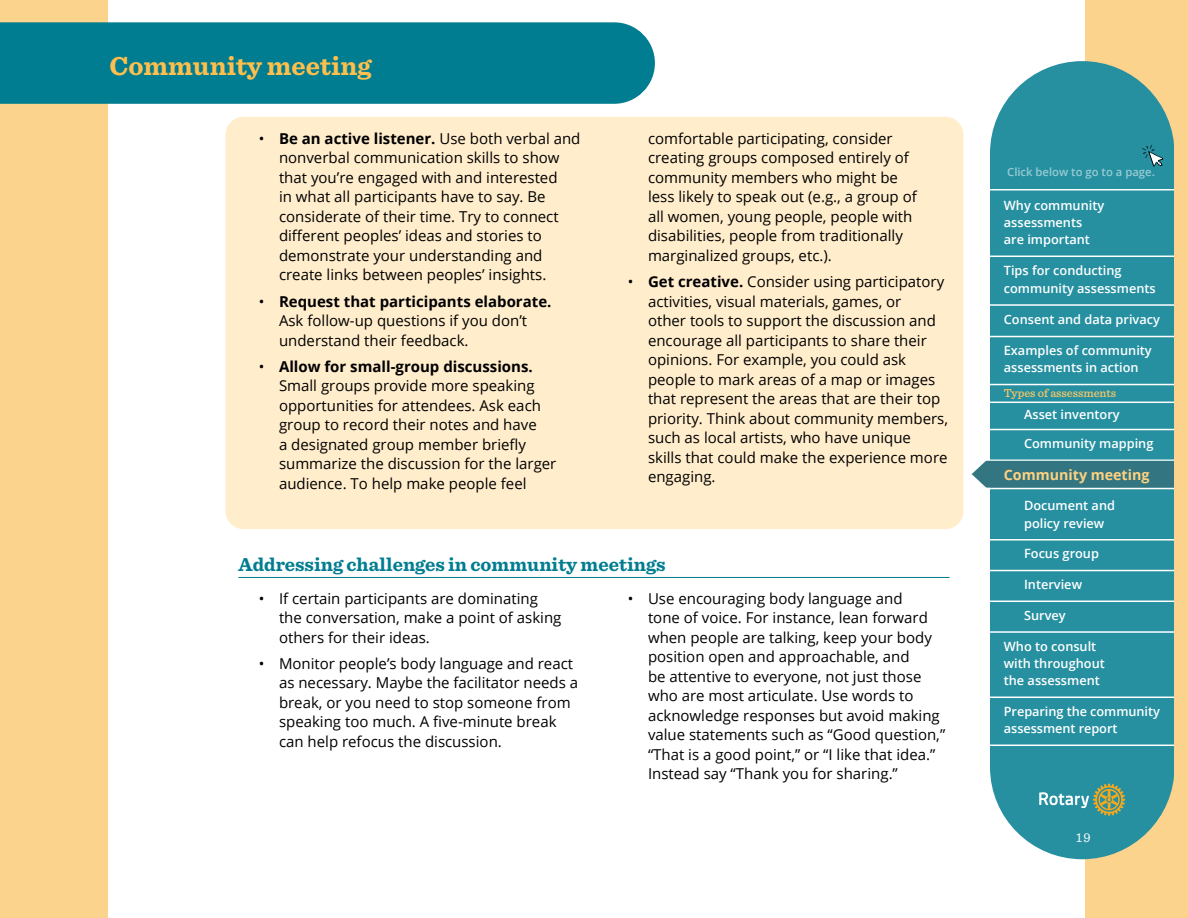
<style>
.page{position:relative;width:1188px;height:918px;background:#fff}
.page>*{position:absolute;margin:0;border:0;box-sizing:border-box;transform-origin:0 0}
.t1{font:700 27px "Sentinel";color:#ffbf4d}
.t2{font:700 19.5px "Sentinel";color:#007d90}
.t3{font:15px/19.5px "Open Sans";color:#000}
.t4{font:700 14.25px "Open Sans";color:#ffd180}
.t5{font:13.5px "Sentinel";color:#fff}
.t6{font:600 12.75px/17.2px "Open Sans";color:#fff}
.t7{font:500 12px "Sentinel";color:#ffc866}
.t8{font:600 11.25px "Open Sans";color:#99cbd3}
.s1{font-weight:700}
</style>
<div class="page">
<div style="left:1085px;top:0;width:103px;height:918px;background:#fbd38d"></div>
<div style="left:990px;top:61px;width:184px;height:798px;background:#2690a1;border-radius:92px"></div>
<hr style="left:977px;top:256px;width:211px;height:1px;background:#fff">
<hr style="left:977px;top:304px;width:211px;height:2px;background:#fff">
<hr style="left:977px;top:336px;width:211px;height:1px;background:#fff">
<hr style="left:977px;top:384px;width:211px;height:1px;background:#fff">
<hr style="left:977px;top:402px;width:203px;height:1px;background:#fff">
<hr style="left:977px;top:429px;width:211px;height:1px;background:#fff">
<hr style="left:977px;top:460px;width:211px;height:1px;background:#fff">
<div style="left:957px;top:461px;width:230px;height:27px;background:#337681"></div>
<hr style="left:977px;top:488px;width:211px;height:1px;background:#fff">
<hr style="left:977px;top:539px;width:211px;height:2px;background:#fff">
<hr style="left:977px;top:570px;width:211px;height:1px;background:#fff">
<hr style="left:977px;top:601px;width:211px;height:1px;background:#fff">
<hr style="left:977px;top:631px;width:211px;height:2px;background:#fff">
<hr style="left:977px;top:697px;width:211px;height:1px;background:#fff">
<hr style="left:977px;top:745px;width:211px;height:1px;background:#fff">
<hr style="left:981px;top:189px;width:197px;height:1px;background:#fff">
<div style="left:1174px;top:0;width:14px;height:918px;background:#fbd38d"></div>
<svg style="left:1142px;top:145px;width:21px;height:22px"></svg>
<div style="left:0;top:0;width:107px;height:918px;background:#fbd38d"></div>
<svg style="left:949px;top:400px;width:38px;height:129px"></svg>
<svg style="left:1039px;top:784px;width:86px;height:32px"></svg>
<div style="left:225px;top:117px;width:738px;height:412px;background:#ffedcc;border-radius:18px"></div>
<hr style="left:238px;top:577px;width:712px;height:1px;background:#007d90">
<div style="left:0;top:22px;width:655px;height:82px;background:#007d90"></div>
<h1 class="t1" style="left:110px;top:45px;width:264px">Community meeting</h1>
<p class="t3" style="left:279px;top:128px;width:303px;text-indent:-20px">• <span class="s1">Be an active listener.</span> Use both verbal and nonverbal communication skills to show that you’re engaged with and interested<br>in what all participants have to say. Be considerate of their time. Try to connect different peoples’ ideas and stories to demonstrate your understanding and create links between peoples’ insights.</p>
<p class="t3" style="left:279px;top:291px;width:274px;text-indent:-20px">• <span class="s1">Request that participants elaborate.<br></span>Ask follow-up questions if you don’t understand their feedback.</p>
<p class="t3" style="left:279px;top:356px;width:279px;text-indent:-20px">• <span class="s1">Allow for small-group discussions.<br></span>Small groups provide more speaking opportunities for attendees. Ask each group to record their notes and have<br>a designated group member briefly summarize the discussion for the larger audience. To help make people feel</p>
<p class="t3" style="left:648px;top:128px;width:270px">comfortable participating, consider creating groups composed entirely of community members who might be less likely to speak out (e.g., a group of all women, young people, people with disabilities, people from traditionally marginalized groups, etc.).</p>
<p class="t3" style="left:648px;top:271px;width:302px;text-indent:-20px">• <span class="s1">Get creative.</span> Consider using participatory activities, visual materials, games, or<br>other tools to support the discussion and encourage all participants to share their opinions. For example, you could ask people to mark areas of a map or images that represent the areas that are their top priority. Think about community members, such as local artists, who have unique skills that could make the experience more engaging.</p>
<h2 class="t2" style="left:238px;top:549px;width:429px">Addressing challenges in community meetings</h2>
<p class="t3" style="left:279px;top:588px;width:284px;text-indent:-20px">• If certain participants are dominating the conversation, make a point of asking others for their ideas.</p>
<p class="t3" style="left:279px;top:653px;width:301px;text-indent:-20px">• Monitor people’s body language and react as necessary. Maybe the facilitator needs a break, or you need to stop someone from speaking too much. A five-minute break can help refocus the discussion.</p>
<p class="t3" style="left:648px;top:588px;width:299px;text-indent:-20px">• Use encouraging body language and<br>tone of voice. For instance, lean forward when people are talking, keep your body position open and approachable, and<br>be attentive to everyone, not just those who are most articulate. Use words to acknowledge responses but avoid making value statements such as “Good question,” “That is a good point,” or “I like that idea.” Instead say “Thank you for sharing.”</p>
<p class="t8" style="left:1007px;top:164px;width:149px">Click below to go to a page.</p>
<p class="t6" style="left:1004px;top:196px;width:102px">Why community assessments are important</p>
<p class="t6" style="left:1004px;top:261px;width:153px;line-height:18px">Tips for conducting community assessments</p>
<p class="t6" style="left:1004px;top:311px;width:158px">Consent and data privacy</p>
<p class="t6" style="left:1004px;top:342px;width:149px">Examples of community assessments in action</p>
<p class="t7" style="left:1004px;top:384px;width:114px">Types of assessments</p>
<p class="t6" style="left:1024px;top:405px;width:97px">Asset inventory</p>
<p class="t6" style="left:1024px;top:435px;width:131px">Community mapping</p>
<p class="t4" style="left:1004px;top:464px;width:147px">Community meeting</p>
<p class="t6" style="left:1024px;top:497px;width:92px">Document and policy review</p>
<p class="t6" style="left:1024px;top:545px;width:76px">Focus group</p>
<p class="t6" style="left:1024px;top:576px;width:59px">Interview</p>
<p class="t6" style="left:1024px;top:606px;width:43px">Survey</p>
<p class="t6" style="left:1004px;top:637px;width:102px">Who to consult with throughout the assessment</p>
<p class="t6" style="left:1004px;top:702px;width:158px">Preparing the community assessment report</p>
<p class="t5" style="left:1076px;top:827px;width:16px">19</p>
</div>
